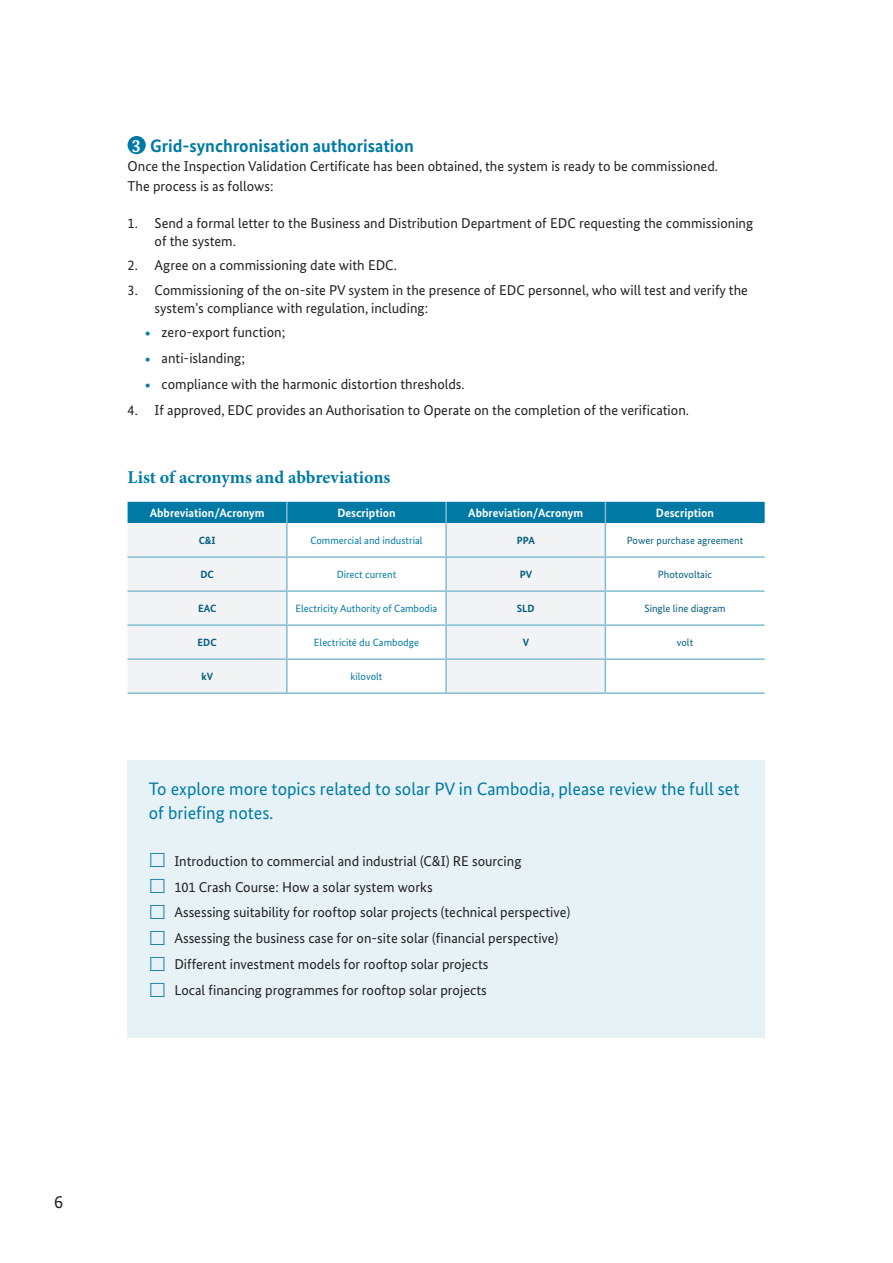
<style>
.page{position:relative;width:893px;height:1263px;background:#fff}
.page>*{position:absolute;margin:0;border:0;box-sizing:border-box;transform-origin:0 0}
.h2_blauer_Kasten{font:18px/24px "Bundes Sans";color:#007aa4}
.t1{font:700 18px "Bundes Sans";color:#007aa4}
.t2{font:700 18px "Minion Pro";letter-spacing:-.005em;color:#007aa4}
.t3{font:18px "Bundes Sans";color:#231f20}
.t4{font:700 18px "Bundes Serif";color:#fff}
.t5{font:14.25px/18px "Bundes Sans";color:#231f20}
.Tabelle_inhalt{font:700 12px "Bundes Sans";color:#fff}
.Tabelle_inhalt-2{font:10.5px "Bundes Sans";color:#007aa4}
.Tabelle_zemtriert{font:10.5px "Bundes Sans";color:#005e80}
.Tabelle_zemtriert-2{font:700 10.5px "Bundes Sans";color:#005e80}
.s1{font-size:19.5px;color:#127ca3}
</style>
<div class="page">
<div style="left:128px;top:760px;width:637px;height:84px;background:#e6f2f6"></div>
<div style="left:128px;top:840px;width:637px;height:48px;background:#e6f2f6"></div>
<div style="left:128px;top:866px;width:637px;height:48px;background:#e6f2f6"></div>
<div style="left:128px;top:892px;width:637px;height:48px;background:#e6f2f6"></div>
<div style="left:128px;top:918px;width:637px;height:48px;background:#e6f2f6"></div>
<div style="left:128px;top:944px;width:637px;height:48px;background:#e6f2f6"></div>
<div style="left:128px;top:970px;width:637px;height:67px;background:#e6f2f6"></div>
<div style="left:128px;top:523px;width:158px;height:169px;background:#f2f3f4"></div>
<div style="left:447px;top:523px;width:160px;height:169px;background:#f2f3f4"></div>
<hr style="left:128px;top:556px;width:159px;height:2px;background:#80bcd2">
<hr style="left:287px;top:556px;width:159px;height:2px;background:#80bcd2">
<hr style="left:446px;top:556px;width:159px;height:2px;background:#80bcd2">
<hr style="left:605px;top:556px;width:160px;height:2px;background:#80bcd2">
<hr style="left:128px;top:590px;width:159px;height:2px;background:#80bcd2">
<hr style="left:287px;top:590px;width:159px;height:2px;background:#80bcd2">
<hr style="left:446px;top:590px;width:159px;height:2px;background:#80bcd2">
<hr style="left:605px;top:590px;width:160px;height:2px;background:#80bcd2">
<hr style="left:128px;top:624px;width:159px;height:2px;background:#80bcd2">
<hr style="left:287px;top:624px;width:159px;height:2px;background:#80bcd2">
<hr style="left:446px;top:624px;width:159px;height:2px;background:#80bcd2">
<hr style="left:605px;top:624px;width:160px;height:2px;background:#80bcd2">
<hr style="left:128px;top:658px;width:159px;height:2px;background:#80bcd2">
<hr style="left:287px;top:658px;width:159px;height:2px;background:#80bcd2">
<hr style="left:446px;top:658px;width:159px;height:2px;background:#80bcd2">
<hr style="left:605px;top:658px;width:160px;height:2px;background:#80bcd2">
<hr style="left:128px;top:692px;width:159px;height:2px;background:#80bcd2">
<hr style="left:287px;top:692px;width:159px;height:2px;background:#80bcd2">
<hr style="left:446px;top:692px;width:159px;height:2px;background:#80bcd2">
<hr style="left:605px;top:692px;width:160px;height:2px;background:#80bcd2">
<div style="left:128px;top:502px;width:637px;height:21px;background:#007aa4"></div>
<hr style="left:286px;top:523px;width:2px;height:33px;background:#80bcd2">
<hr style="left:445px;top:523px;width:2px;height:33px;background:#80bcd2">
<hr style="left:605px;top:523px;width:1px;height:33px;background:#80bcd2">
<hr style="left:286px;top:558px;width:2px;height:32px;background:#80bcd2">
<hr style="left:445px;top:558px;width:2px;height:32px;background:#80bcd2">
<hr style="left:605px;top:558px;width:1px;height:32px;background:#80bcd2">
<hr style="left:286px;top:592px;width:2px;height:32px;background:#80bcd2">
<hr style="left:445px;top:592px;width:2px;height:32px;background:#80bcd2">
<hr style="left:605px;top:592px;width:1px;height:32px;background:#80bcd2">
<hr style="left:286px;top:626px;width:2px;height:32px;background:#80bcd2">
<hr style="left:445px;top:626px;width:2px;height:32px;background:#80bcd2">
<hr style="left:605px;top:626px;width:1px;height:32px;background:#80bcd2">
<hr style="left:286px;top:660px;width:2px;height:32px;background:#80bcd2">
<hr style="left:445px;top:660px;width:2px;height:32px;background:#80bcd2">
<hr style="left:605px;top:660px;width:1px;height:32px;background:#80bcd2">
<div style="left:128px;top:136px;width:18px;height:18px;background:#007aa4;border-radius:50%"></div>
<h2 class="t1" style="left:150px;top:134px;width:265px">Grid-synchronisation authorisation</h2>
<h2 class="t5" style="left:128px;top:156px;width:592px;line-height:19.5px">Once the Inspection Validation Certificate has been obtained, the system is ready to be commissioned.<br>The process is as follows:</h2>
<p class="t5" style="left:155px;top:214px;width:600px;text-indent:-27px">1. Send a formal letter to the Business and Distribution Department of EDC requesting the commissioning of the system.</p>
<p class="t5" style="left:128px;top:256px;width:271px">2. Agree on a commissioning date with EDC.</p>
<p class="t5" style="left:155px;top:281px;width:595px;text-indent:-27px">3. Commissioning of the on-site PV system in the presence of EDC personnel, who will test and verify the system’s compliance with regulation, including:</p>
<p class="t5" style="left:145px;top:323px;width:142px"><span class="s1">•</span> zero-export function;</p>
<p class="t5" style="left:145px;top:349px;width:102px"><span class="s1">•</span> anti-islanding;</p>
<p class="t5" style="left:145px;top:375px;width:322px"><span class="s1">•</span> compliance with the harmonic distortion thresholds.</p>
<p class="t5" style="left:128px;top:401px;width:563px">4. If approved, EDC provides an Authorisation to Operate on the completion of the verification.</p>
<h1 class="t4" style="left:132px;top:134px;width:10px">3</h1>
<h2 class="t2" style="left:128px;top:465px;width:264px">List of acronyms and abbreviations</h2>
<p class="Tabelle_inhalt" style="left:150px;top:506px;width:116px">Abbreviation/Acronym</p>
<p class="Tabelle_inhalt" style="left:337px;top:506px;width:60px">Description</p>
<p class="Tabelle_inhalt" style="left:468px;top:506px;width:116px">Abbreviation/Acronym</p>
<p class="Tabelle_inhalt" style="left:656px;top:506px;width:60px">Description</p>
<p class="Tabelle_zemtriert-2" style="left:199px;top:534px;width:19px">C&amp;I</p>
<p class="Tabelle_inhalt-2" style="left:310px;top:534px;width:114px">Commercial and industrial</p>
<p class="Tabelle_zemtriert-2" style="left:517px;top:534px;width:20px">PPA</p>
<p class="Tabelle_zemtriert" style="left:627px;top:534px;width:118px">Power purchase agreement</p>
<p class="Tabelle_zemtriert-2" style="left:200px;top:568px;width:15px">DC</p>
<p class="Tabelle_inhalt-2" style="left:337px;top:568px;width:61px">Direct current</p>
<p class="Tabelle_zemtriert-2" style="left:520px;top:568px;width:14px">PV</p>
<p class="Tabelle_zemtriert" style="left:658px;top:568px;width:56px">Photovoltaic</p>
<p class="Tabelle_zemtriert-2" style="left:198px;top:602px;width:20px">EAC</p>
<p class="Tabelle_inhalt-2" style="left:296px;top:602px;width:143px">Electricity Authority of Cambodia</p>
<p class="Tabelle_zemtriert-2" style="left:517px;top:602px;width:19px">SLD</p>
<p class="Tabelle_zemtriert" style="left:644px;top:602px;width:83px">Single line diagram</p>
<p class="Tabelle_zemtriert-2" style="left:198px;top:636px;width:21px">EDC</p>
<p class="Tabelle_inhalt-2" style="left:314px;top:636px;width:106px">Electricité du Cambodge</p>
<p class="Tabelle_zemtriert-2" style="left:523px;top:636px;width:8px">V</p>
<p class="Tabelle_zemtriert" style="left:677px;top:636px;width:18px">volt</p>
<p class="Tabelle_zemtriert-2" style="left:202px;top:670px;width:13px">kV</p>
<p class="Tabelle_inhalt-2" style="left:350px;top:670px;width:33px">kilovolt</p>
<p class="h2_blauer_Kasten" style="left:149px;top:777px;width:592px">To explore more topics related to solar PV in Cambodia, please review the full set of briefing notes.</p>
<p class="t5" style="left:174px;top:851px;width:349px">Introduction to commercial and industrial (C&amp;I) RE sourcing</p>
<p class="t5" style="left:174px;top:877px;width:260px">101 Crash Course: How a solar system works</p>
<p class="t5" style="left:174px;top:903px;width:397px">Assessing suitability for rooftop solar projects (technical perspective)</p>
<p class="t5" style="left:174px;top:929px;width:385px">Assessing the business case for on-site solar (financial perspective)</p>
<p class="t5" style="left:174px;top:955px;width:316px">Different investment models for rooftop solar projects</p>
<p class="t5" style="left:174px;top:981px;width:314px">Local financing programmes for rooftop solar projects</p>
<p class="t3" style="left:54px;top:1191px;width:10px">6</p>
</div>
